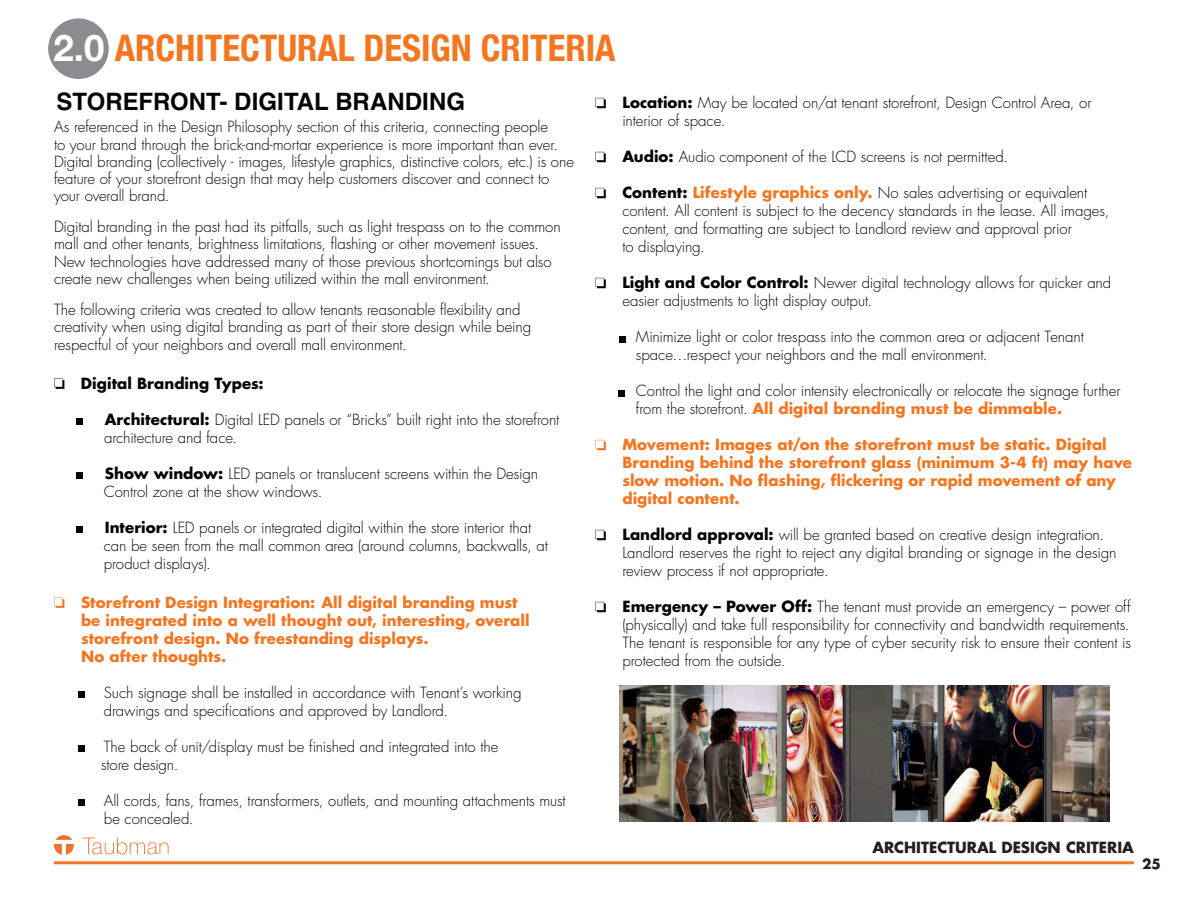
<style>
.page{position:relative;width:1188px;height:918px;background:#fff}
.page>*{position:absolute;margin:0;border:0;box-sizing:border-box;transform-origin:0 0}
.SECTION_TITLES{font:700 condensed 36.6px "Helvetica Neue";color:#f47621}
.t1{font:700 24px "Helvetica LT Std";color:#040503}
.t2{font:300 15px/18px "Futura Std";letter-spacing:-.005em;color:#040503}
.t3{font:700 15px/18px "Futura Std";letter-spacing:.005em;color:#f47621}
.t4{font:700 15px "Futura Std";color:#231f20}
.t5{font:700 15px "Futura Std";color:#040503}
.t6{font:700 13.8px "Futura Std";color:#231f20}
.s1{font-stretch:normal;color:#fff}
.s2{font-weight:700}
.s3{font-weight:700;color:#f47621}
</style>
<div class="page">
<hr style="left:54px;top:861px;width:1080px;height:3px;background:#f47621">
<svg style="left:83px;top:838px;width:86px;height:16px"></svg>
<svg style="left:54px;top:835px;width:20px;height:20px"></svg>
<div style="left:48px;top:18px;width:61px;height:61px;background:#8a8c8f;border-radius:50%"></div>
<svg style="left:54px;top:378px;width:10px;height:11px"></svg>
<svg style="left:77px;top:419px;width:6px;height:6px"></svg>
<svg style="left:77px;top:473px;width:6px;height:6px"></svg>
<svg style="left:77px;top:527px;width:6px;height:6px"></svg>
<svg style="left:54px;top:597px;width:10px;height:11px"></svg>
<svg style="left:78px;top:692px;width:6px;height:6px"></svg>
<svg style="left:78px;top:746px;width:6px;height:6px"></svg>
<svg style="left:78px;top:800px;width:6px;height:6px"></svg>
<svg style="left:595px;top:98px;width:11px;height:10px"></svg>
<svg style="left:595px;top:152px;width:11px;height:10px"></svg>
<svg style="left:595px;top:188px;width:11px;height:10px"></svg>
<svg style="left:595px;top:278px;width:11px;height:10px"></svg>
<div style="left:619px;top:336px;width:7px;height:6px;background:#040503"></div>
<svg style="left:618px;top:390px;width:6px;height:6px"></svg>
<svg style="left:595px;top:440px;width:11px;height:10px"></svg>
<svg style="left:595px;top:530px;width:11px;height:10px"></svg>
<svg style="left:595px;top:602px;width:11px;height:10px"></svg>
<img style="left:620px;top:686px;width:490px;height:136px">
<p class="SECTION_TITLES" style="left:54px;top:26px;width:564px"><span class="s1">2.0</span> ARCHITECTURAL DESIGN CRITERIA</p>
<p class="t1" style="left:56px;top:87px;width:410px">STOREFRONT- DIGITAL BRANDING</p>
<p class="t2" style="left:54px;top:119px;width:522px;line-height:17.2px">As referenced in the Design Philosophy section of this criteria, connecting people<br>to your brand through the brick-and-mortar experience is more important than ever.<br>Digital branding (collectively - images, lifestyle graphics, distinctive colors, etc.) is one feature of your storefront design that may help customers discover and connect to your overall brand.</p>
<p class="t2" style="left:54px;top:218px;width:508px;line-height:17.2px">Digital branding in the past had its pitfalls, such as light trespass on to the common mall and other tenants, brightness limitations, flashing or other movement issues.<br>New technologies have addressed many of those previous shortcomings but also create new challenges when being utilized within the mall environment.</p>
<p class="t2" style="left:54px;top:301px;width:479px">The following criteria was created to allow tenants reasonable flexibility and creativity when using digital branding as part of their store design while being respectful of your neighbors and overall mall environment.</p>
<p class="t5" style="left:81px;top:373px;width:184px">Digital Branding Types:</p>
<p class="t2" style="left:104px;top:411px;width:457px"><span class="s2">Architectural:</span> Digital LED panels or “Bricks” built right into the storefront architecture and face.</p>
<p class="t2" style="left:104px;top:465px;width:436px"><span class="s2">Show window:</span> LED panels or translucent screens within the Design<br>Control zone at the show windows.</p>
<p class="t2" style="left:104px;top:519px;width:446px"><span class="s2">Interior:</span> LED panels or integrated digital within the store interior that can be seen from the mall common area (around columns, backwalls, at product displays).</p>
<p class="t3" style="left:81px;top:593px;width:450px">Storefront Design Integration: All digital branding must be integrated into a well thought out, interesting, overall storefront design. No freestanding displays.</p>
<p class="t3" style="left:81px;top:647px;width:147px">No after thoughts.</p>
<p class="t2" style="left:104px;top:684px;width:419px">Such signage shall be installed in accordance with Tenant’s working drawings and specifications and approved by Landlord.</p>
<p class="t2" style="left:104px;top:738px;width:396px">The back of unit/display must be finished and integrated into the</p>
<p class="t2" style="left:101px;top:756px;width:79px">store design.</p>
<p class="t2" style="left:104px;top:792px;width:463px">All cords, fans, frames, transformers, outlets, and mounting attachments must be concealed.</p>
<p class="t2" style="left:622px;top:94px;width:471px"><span class="s2">Location:</span> May be located on/at tenant storefront, Design Control Area, or interior of space.</p>
<p class="t2" style="left:622px;top:148px;width:387px"><span class="s2">Audio:</span> Audio component of the LCD screens is not permitted.</p>
<p class="t2" style="left:622px;top:184px;width:488px"><span class="s2">Content:</span> <span class="s3">Lifestyle graphics only.</span> No sales advertising or equivalent content. All content is subject to the decency standards in the lease. All images, content, and formatting are subject to Landlord review and approval prior</p>
<p class="t2" style="left:622px;top:238px;width:84px">to displaying.</p>
<p class="t2" style="left:622px;top:274px;width:490px"><span class="s2">Light and Color Control:</span> Newer digital technology allows for quicker and easier adjustments to light display output.</p>
<p class="t2" style="left:636px;top:328px;width:450px">Minimize light or color trespass into the common area or adjacent Tenant space…respect your neighbors and the mall environment.</p>
<p class="t2" style="left:636px;top:382px;width:486px">Control the light and color intensity electronically or relocate the signage further from the storefront. <span class="s3">All digital branding must be dimmable.</span></p>
<p class="t3" style="left:622px;top:435px;width:511px">Movement: Images at/on the storefront must be static. Digital Branding behind the storefront glass (minimum 3-4 ft) may have slow motion. No flashing, flickering or rapid movement of any digital content.</p>
<p class="t2" style="left:622px;top:526px;width:496px"><span class="s2">Landlord approval:</span> will be granted based on creative design integration.<br>Landlord reserves the right to reject any digital branding or signage in the design review process if not appropriate.</p>
<p class="t2" style="left:622px;top:598px;width:510px;text-align:justify"><span class="s2">Emergency – Power Off:</span> The tenant must provide an emergency – power off (physically) and take full responsibility for connectivity and bandwidth requirements.<br>The tenant is responsible for any type of cyber security risk to ensure their content is protected from the outside.</p>
<p class="t4" style="left:872px;top:838px;width:263px">ARCHITECTURAL DESIGN CRITERIA</p>
<p class="t6" style="left:1142px;top:854px;width:20px">25</p>
</div>
